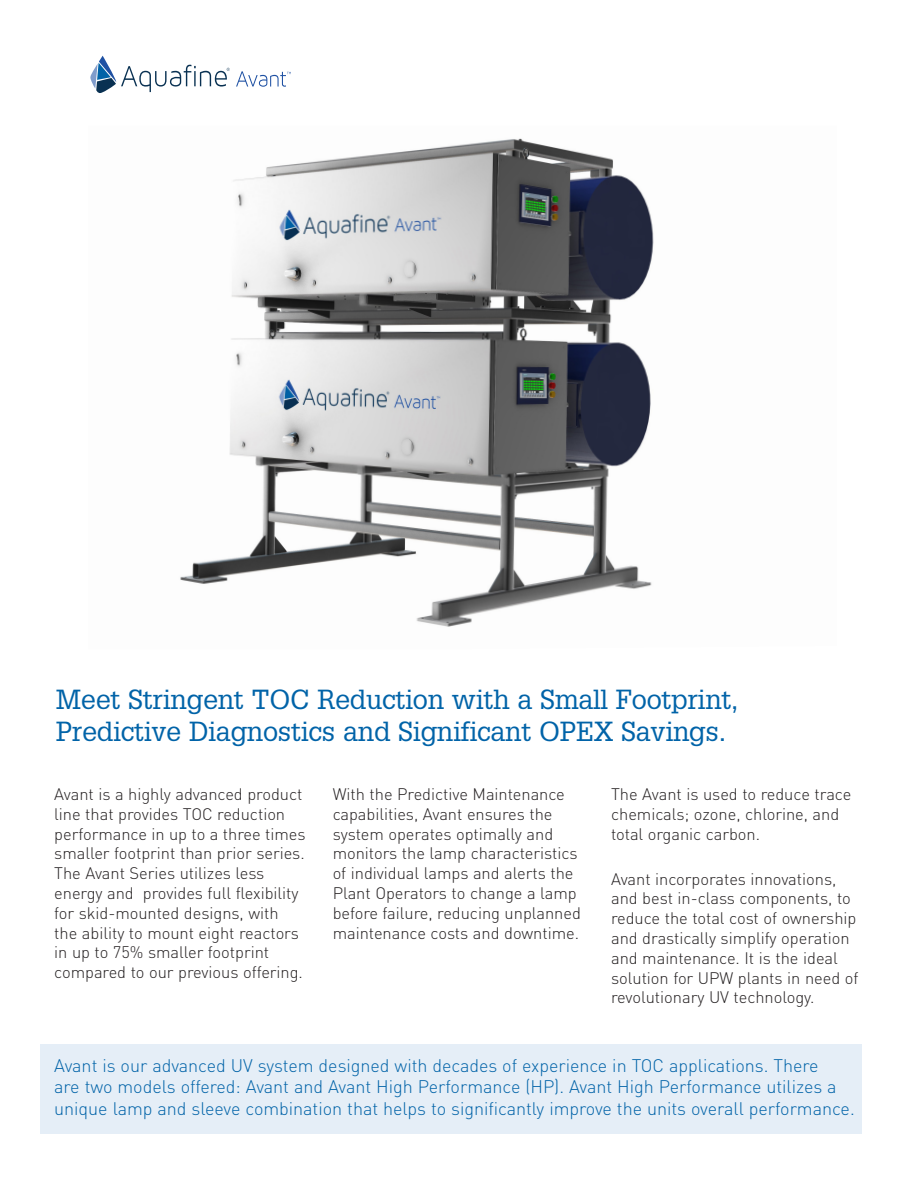
<style>
.page{position:relative;width:918px;height:1188px;background:#fff}
.page>*{position:absolute;margin:0;border:0;box-sizing:border-box;transform-origin:0 0}
.page_sub_head{font:27px/32.4px "Glypha";letter-spacing:-.01em;color:#0163a8}
.body{font:300 18px/21.6px "DIN";letter-spacing:-.005em;color:#0163a8}
.body-2{font:300 16.5px/19.8px "DIN";letter-spacing:-.005em;color:#231f20}
</style>
<div class="page">
<div style="left:40px;top:1044px;width:822px;height:90px;background:#e5eef7"></div>
<svg style="left:236px;top:71px;width:55px;height:16px"></svg>
<svg style="left:90px;top:56px;width:140px;height:37px"></svg>
<img style="left:180px;top:138px;width:474px;height:489px">
<p class="page_sub_head" style="left:56px;top:682px;width:685px">Meet Stringent TOC Reduction with a Small Footprint,<br>Predictive Diagnostics and Significant OPEX Savings.</p>
<p class="body-2" style="left:54px;top:784px;width:253px">Avant is a highly advanced product line that provides TOC reduction performance in up to a three times smaller footprint than prior series.<br>The Avant Series utilizes less energy and provides full flexibility for skid-mounted designs, with the ability to mount eight reactors in up to 75% smaller footprint compared to our previous offering.</p>
<p class="body-2" style="left:333px;top:784px;width:250px">With the Predictive Maintenance capabilities, Avant ensures the system operates optimally and monitors the lamp characteristics of individual lamps and alerts the Plant Operators to change a lamp before failure, reducing unplanned maintenance costs and downtime.</p>
<p class="body-2" style="left:611px;top:784px;width:242px">The Avant is used to reduce trace chemicals; ozone, chlorine, and total organic carbon.</p>
<p class="body-2" style="left:611px;top:869px;width:249px">Avant incorporates innovations, and best in-class components, to reduce the total cost of ownership and drastically simplify operation and maintenance. It is the ideal solution for UPW plants in need of revolutionary UV technology.</p>
<p class="body" style="left:54px;top:1054px;width:802px">Avant is our advanced UV system designed with decades of experience in TOC applications. There<br>are two models offered: Avant and Avant High Performance (HP). Avant High Performance utilizes a unique lamp and sleeve combination that helps to significantly improve the units overall performance.</p>
</div>
